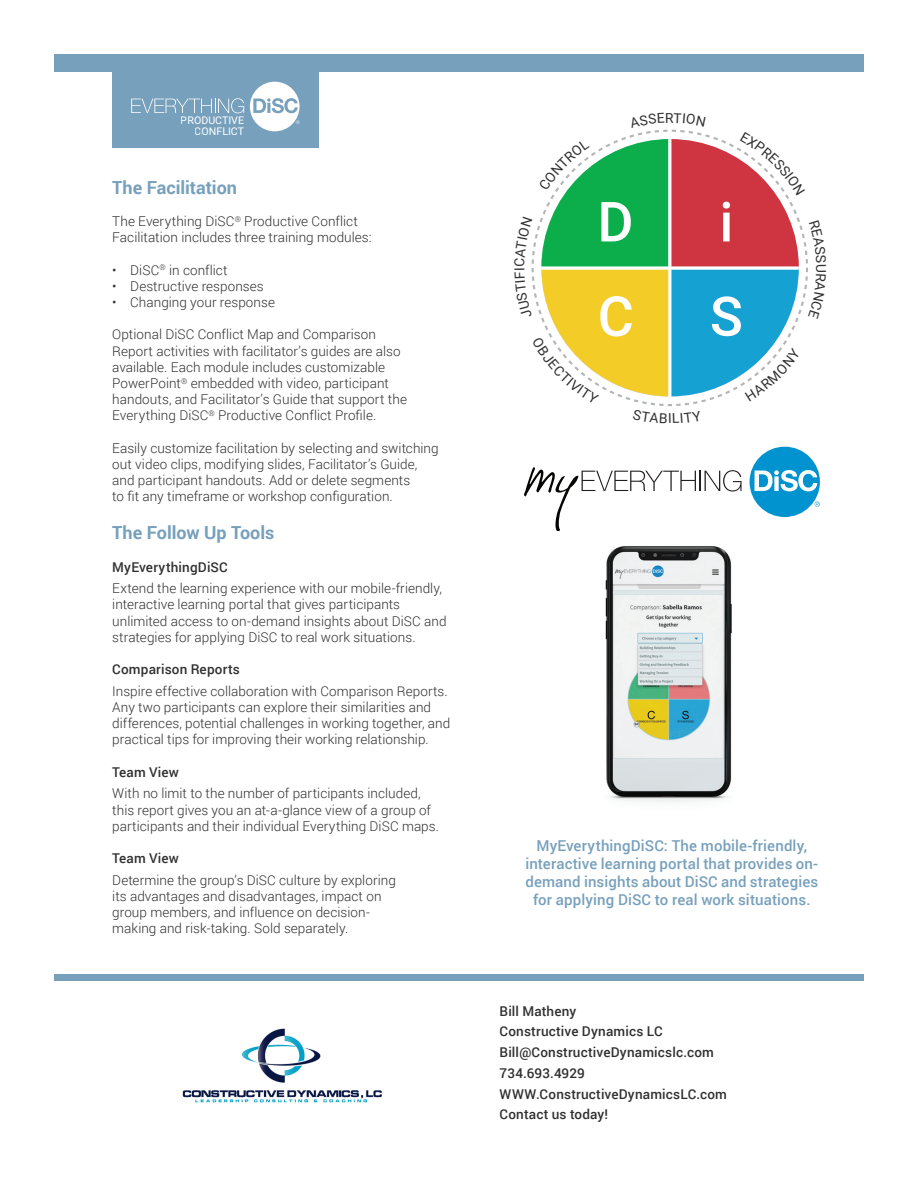
<style>
.page{position:relative;width:918px;height:1188px;background:#fff}
.page>*{position:absolute;margin:0;border:0;box-sizing:border-box;transform-origin:0 0}
.t1{font:700 18px "Roboto";color:#77a0bc}
.t2{font:500 15px/18px "Roboto";letter-spacing:.01em;color:#77a0bc;text-align:center}
.t3{font:300 13.5px/16.2px "Roboto";letter-spacing:.005em;color:#303030}
.t4{font:500 13.5px "Roboto";letter-spacing:.015em;color:#303030}
.t5{font:10.65px/10.6px "Roboto";color:#fff;text-align:right}
</style>
<div class="page">
<div style="left:112px;top:54px;width:206px;height:94px;background:#77a0bc"></div>
<div style="left:54px;top:54px;width:810px;height:17px;background:#77a0bc"></div>
<svg style="left:131px;top:98px;width:113px;height:15px"></svg>
<svg style="left:250px;top:82px;width:50px;height:49px"></svg>
<div style="left:54px;top:974px;width:810px;height:7px;background:#77a0bc"></div>
<svg style="left:750px;top:447px;width:70px;height:70px"></svg>
<svg style="left:524px;top:467px;width:218px;height:64px"></svg>
<img style="left:605px;top:546px;width:127px;height:256px">
<img style="left:182px;top:1028px;width:200px;height:75px">
<svg style="left:531px;top:129px;width:277px;height:278px"></svg>
<p class="t5" style="left:181px;top:115px;width:65px">PRODUCTIVE<br>CONFLICT</p>
<p class="t1" style="left:112px;top:175px;width:126px">The Facilitation</p>
<p class="t3" style="left:112px;top:213px;width:261px">The Everything DiSC<sup>®</sup> Productive Conflict<br>Facilitation includes three training modules:</p>
<p class="t3" style="left:112px;top:261px;width:117px">• DiSC<sup>®</sup> in conflict</p>
<p class="t3" style="left:112px;top:277px;width:153px">• Destructive responses</p>
<p class="t3" style="left:112px;top:294px;width:164px">• Changing your response</p>
<p class="t3" style="left:112px;top:326px;width:296px">Optional DiSC Conflict Map and Comparison Report activities with facilitator’s guides are also available. Each module includes customizable PowerPoint<sup>®</sup> embedded with video, participant handouts, and Facilitator’s Guide that support the Everything DiSC<sup>®</sup> Productive Conflict Profile.</p>
<p class="t3" style="left:112px;top:439px;width:328px">Easily customize facilitation by selecting and switching out video clips, modifying slides, Facilitator’s Guide, and participant handouts. Add or delete segments<br>to fit any timeframe or workshop configuration.</p>
<p class="t1" style="left:112px;top:520px;width:164px">The Follow Up Tools</p>
<p class="t4" style="left:112px;top:557px;width:117px">MyEverythingDiSC</p>
<p class="t3" style="left:112px;top:580px;width:336px">Extend the learning experience with our mobile-friendly, interactive learning portal that gives participants unlimited access to on-demand insights about DiSC and strategies for applying DiSC to real work situations.</p>
<p class="t4" style="left:112px;top:660px;width:129px">Comparison Reports</p>
<p class="t3" style="left:112px;top:682px;width:340px">Inspire effective collaboration with Comparison Reports.<br>Any two participants can explore their similarities and differences, potential challenges in working together, and practical tips for improving their working relationship.</p>
<p class="t4" style="left:112px;top:763px;width:68px">Team View</p>
<p class="t3" style="left:112px;top:785px;width:328px">With no limit to the number of participants included, this report gives you an at-a-glance view of a group of participants and their individual Everything DiSC maps.</p>
<p class="t4" style="left:112px;top:849px;width:68px">Team View</p>
<p class="t3" style="left:112px;top:871px;width:285px">Determine the group’s DiSC culture by exploring its advantages and disadvantages, impact on group members, and influence on decision&shy;making and risk-taking. Sold separately.</p>
<p class="t2" style="left:525px;top:836px;width:294px">MyEverythingDiSC: The mobile-friendly, interactive learning portal that provides on&shy;demand insights about DiSC and strategies for applying DiSC to real work situations.</p>
<p class="t4" style="left:500px;top:1001px;width:78px">Bill Matheny</p>
<p class="t4" style="left:500px;top:1022px;width:165px">Constructive Dynamics LC</p>
<p class="t4" style="left:500px;top:1043px;width:216px">Bill@ConstructiveDynamicslc.com</p>
<p class="t4" style="left:500px;top:1064px;width:87px">734.693.4929</p>
<p class="t4" style="left:500px;top:1084px;width:229px">WWW.ConstructiveDynamicsLC.com</p>
<p class="t4" style="left:500px;top:1105px;width:110px">Contact us today!</p>
</div>
